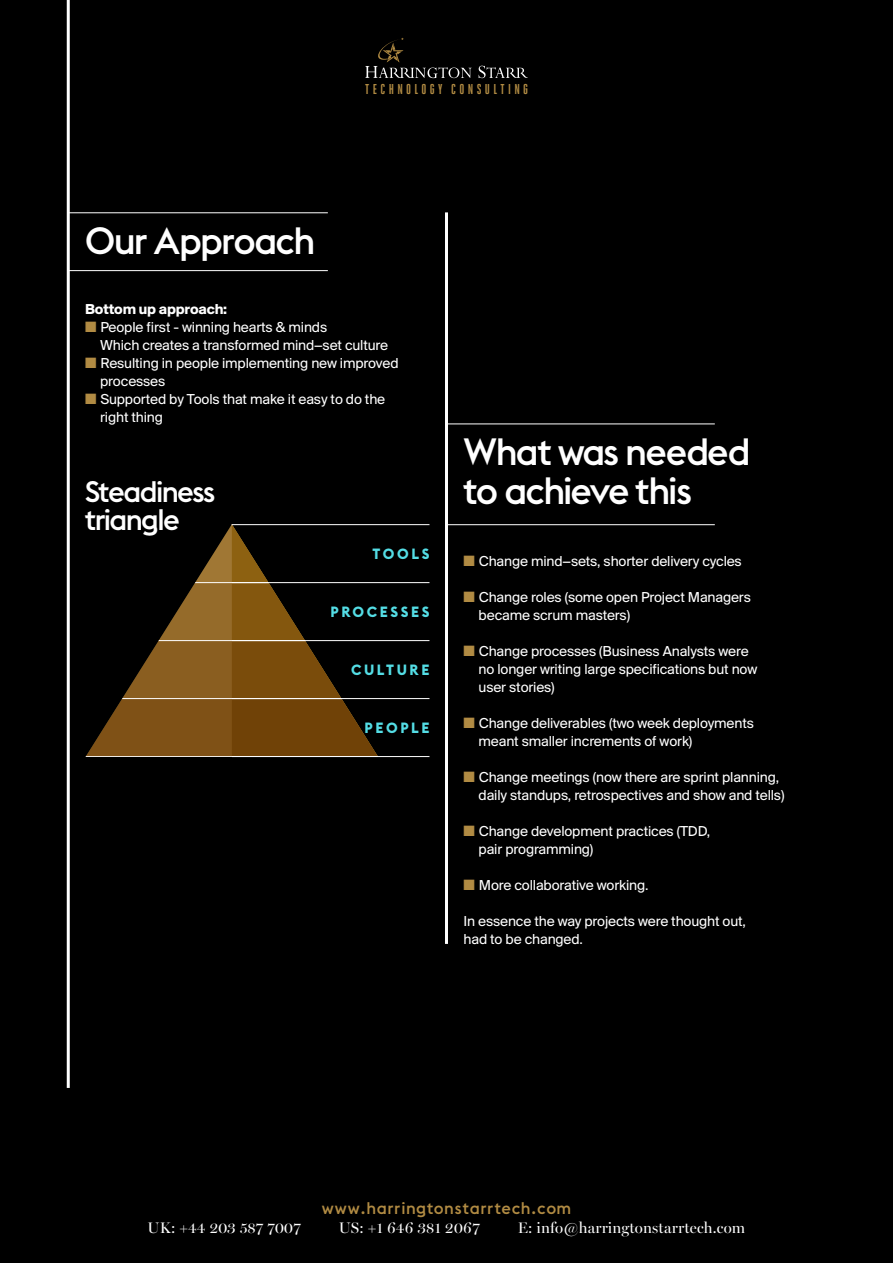
<style>
.page{position:relative;width:893px;height:1263px;background:#000}
.page>*{position:absolute;margin:0;border:0;box-sizing:border-box;transform-origin:0 0}
.t1{font:500 37.5px/39px "Euclid";letter-spacing:-.045em;color:#fff}
.t2{font:500 29.25px/27.9px "Euclid";letter-spacing:-.055em;color:#fff}
.t3{font:500 16.65px "Euclid";letter-spacing:.04em;color:#b18b43}
.t4{font:15.3px "Miller Banner";letter-spacing:.01em;color:#fff}
.t5{font:15.3px "Miller Banner";letter-spacing:-.015em;color:#fff}
.t6{font:15px/18px "Suisse BP Intl";letter-spacing:-.01em;color:#fff}
.t7{font:700 15px "Suisse BP Intl";letter-spacing:-.01em;color:#fff}
.t8{font:700 14.7px "Euclid";letter-spacing:.18em;color:#54dde5}
.t9{font:700 14.25px "Heroic Condensed";letter-spacing:.235em;color:#b18b43}
.s1{color:#b18b43}
</style>
<div class="page">
<svg style="left:479px;top:66px;width:49px;height:12px"></svg>
<svg style="left:365px;top:38px;width:107px;height:40px"></svg>
<hr style="left:67px;top:0;width:3px;height:1088px;background:#fff">
<hr style="left:68px;top:270px;width:260px;height:1px;background:#fff">
<hr style="left:68px;top:212px;width:260px;height:1px;background:#fff">
<hr style="left:445px;top:212px;width:3px;height:732px;background:#fff">
<svg style="left:195px;top:525px;width:183px;height:57px"></svg>
<svg style="left:159px;top:583px;width:219px;height:57px"></svg>
<svg style="left:122px;top:641px;width:256px;height:57px"></svg>
<svg style="left:86px;top:699px;width:292px;height:57px;background:#69400d"></svg>
<hr style="left:86px;top:756px;width:292px;height:1px;background:#fff">
<hr style="left:86px;top:698px;width:292px;height:1px;background:#fff">
<hr style="left:86px;top:640px;width:292px;height:1px;background:#fff">
<hr style="left:86px;top:582px;width:292px;height:1px;background:#fff">
<hr style="left:86px;top:524px;width:292px;height:1px;background:#fff">
<hr style="left:232px;top:756px;width:197px;height:1px;background:#fff">
<hr style="left:232px;top:698px;width:197px;height:1px;background:#fff">
<hr style="left:232px;top:640px;width:197px;height:1px;background:#fff">
<hr style="left:232px;top:582px;width:197px;height:1px;background:#fff">
<hr style="left:232px;top:524px;width:197px;height:1px;background:#fff">
<hr style="left:447px;top:524px;width:268px;height:1px;background:#fff">
<hr style="left:447px;top:423px;width:268px;height:1px;background:#fff">
<p class="t9" style="left:365px;top:81px;width:165px">TECHNOLOGY CONSULTING</p>
<h1 class="t1" style="left:85px;top:222px;width:232px">Our Approach</h1>
<p class="t7" style="left:85px;top:300px;width:144px">Bottom up approach:</p>
<p class="t6" style="left:100px;top:318px;width:290px;text-indent:-15px"><span class="s1">■</span> People first - winning hearts &amp; minds<br>Which creates a transformed mind−set culture</p>
<p class="t6" style="left:100px;top:354px;width:300px;text-indent:-15px"><span class="s1">■</span> Resulting in people implementing new improved processes</p>
<p class="t6" style="left:100px;top:390px;width:287px;text-indent:-15px"><span class="s1">■</span> Supported by Tools that make it easy to do the right thing</p>
<h2 class="t2" style="left:85px;top:478px;width:132px">Steadiness triangle</h2>
<p class="t8" style="left:373px;top:545px;width:58px">TOOLS</p>
<p class="t8" style="left:331px;top:603px;width:100px">PROCESSES</p>
<p class="t8" style="left:351px;top:661px;width:80px">CULTURE</p>
<p class="t8" style="left:365px;top:719px;width:66px">PEOPLE</p>
<h1 class="t1" style="left:463px;top:433px;width:289px">What was needed to achieve this</h1>
<p class="t6" style="left:463px;top:552px;width:280px"><span class="s1">■</span> Change mind−sets, shorter delivery cycles</p>
<p class="t6" style="left:479px;top:588px;width:274px;text-indent:-15px"><span class="s1">■</span> Change roles (some open Project Managers became scrum masters)</p>
<p class="t6" style="left:479px;top:642px;width:280px;text-indent:-15px"><span class="s1">■</span> Change processes (Business Analysts were no longer writing large specifications but now user stories)</p>
<p class="t6" style="left:479px;top:714px;width:277px;text-indent:-15px"><span class="s1">■</span> Change deliverables (two week deployments meant smaller increments of work)</p>
<p class="t6" style="left:479px;top:768px;width:307px;text-indent:-15px"><span class="s1">■</span> Change meetings (now there are sprint planning, daily standups, retrospectives and show and tells)</p>
<p class="t6" style="left:479px;top:822px;width:233px;text-indent:-15px"><span class="s1">■</span> Change development practices (TDD, pair programming)</p>
<p class="t6" style="left:463px;top:876px;width:186px"><span class="s1">■</span> More collaborative working.</p>
<p class="t6" style="left:463px;top:912px;width:284px">In essence the way projects were thought out, had to be changed.</p>
<p class="t3" style="left:322px;top:1198px;width:251px">www.harringtonstarrtech.com</p>
<p class="t5" style="left:148px;top:1219px;width:155px">UK: +44 203 587 7007</p>
<p class="t4" style="left:339px;top:1219px;width:143px">US: +1 646 381 2067</p>
<p class="t4" style="left:518px;top:1219px;width:229px">E: info@harringtonstarrtech.com</p>
</div>
